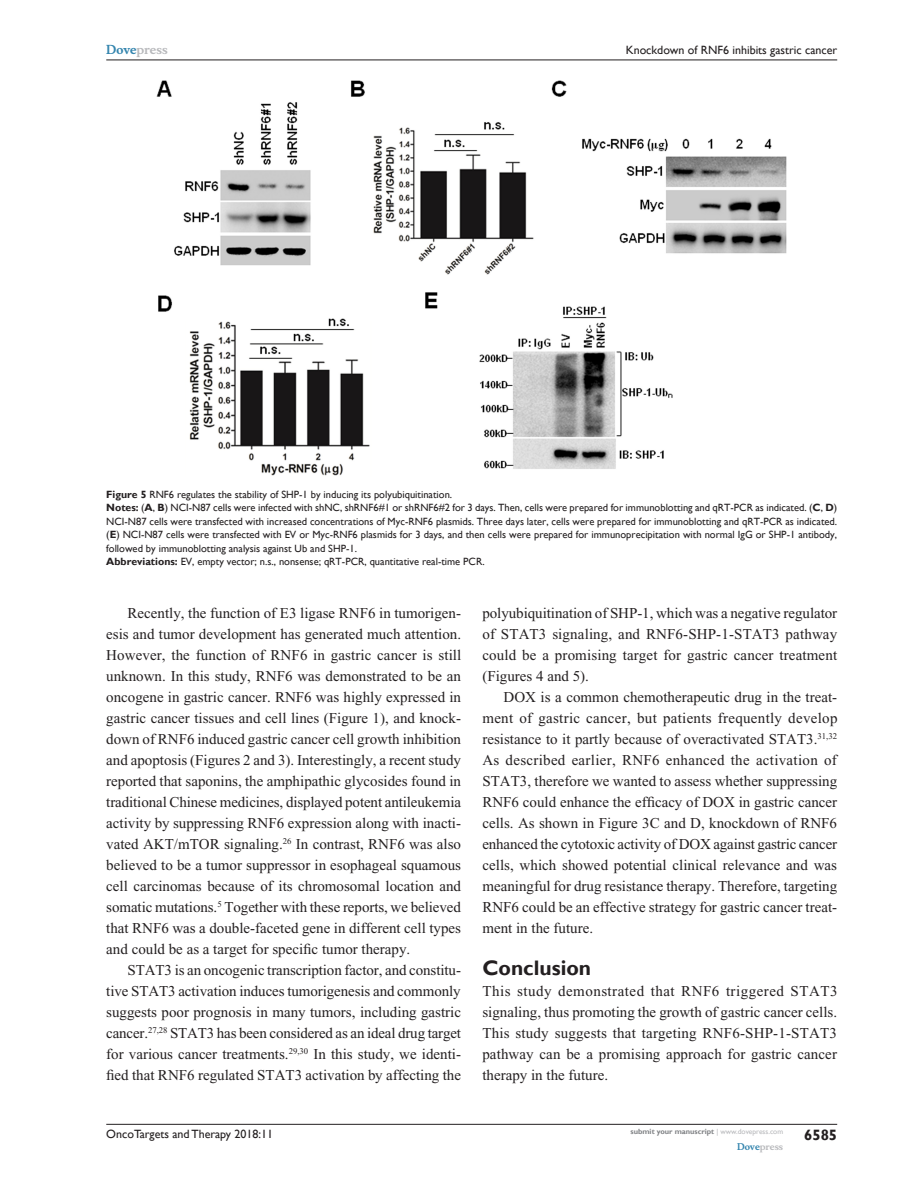
<style>
.page{position:relative;width:918px;height:1188px;background:#fff}
.page>*{position:absolute;margin:0;border:0;box-sizing:border-box;transform-origin:0 0}
.t1{font:700 21px "Gill Sans";color:#231f20}
.Tx{font:15px/21px "Times New Roman";color:#231f20;text-align:justify}
.TxF{font:15px/21px "Times New Roman";letter-spacing:.005em;color:#231f20;text-align:justify}
.t2{font:700 15px "Gill Sans";color:#231f20}
.t3{font:12px "Gill Sans";color:#231f20}
.t4{font:700 12px "Musee";color:#b8b9bc}
.FigSNRI{font:10.5px/13.5px "Gill Sans";color:#231f20;text-align:justify}
.FigC{font:10.5px "Gill Sans";color:#231f20}
.t5{font:700 9px "Musee";color:#b8b9bc}
.t6{font:700 7.5px "Gill Sans";color:#808285}
.s1{color:#3485ae}
.s2{font-weight:700}
.s3{font-weight:400;color:#b8b9bc}
</style>
<div class="page">
<hr style="left:106px;top:1124px;width:731px;height:1px;background:#231f20">
<hr style="left:106px;top:60px;width:731px;height:1px;background:#231f20">
<img style="left:157px;top:81px;width:630px;height:395px">
<p class="t4" style="left:106px;top:43px;width:63px"><span class="s1">Dove</span>press</p>
<p class="t3" style="left:626px;top:43px;width:213px">Knockdown of RN F6 inhibits gastric cancer</p>
<p class="FigC" style="left:106px;top:488px;width:348px"><span class="s2">Figure 5</span> RN F6 regulates the stability of SH P-1 by inducing its polyubiquitination.</p>
<p class="FigSNRI" style="left:106px;top:501px;width:732px"><span class="s2">Notes:</span> (<span class="s2">A</span>, <span class="s2">B</span>) NCI -N87 cells were infected with shNC, shRN F6#1 or shRN F6#2 for 3 days. Then, cells were prepared for immunoblotting and qRT-PCR as indicated. (<span class="s2">C</span>, <span class="s2">D</span>)<br>NCI -N87 cells were transfected with increased concentrations of Myc-RN F6 plasmids. Three days later, cells were prepared for immunoblotting and qRT-PCR as indicated. (<span class="s2">E</span>) NCI -N87 cells were transfected with EV or Myc-RN F6 plasmids for 3 days, and then cells were prepared for immunoprecipitation with normal IgG or SH P-1 antibody, followed by immunoblotting analysis against Ub and SH P-1.</p>
<p class="FigSNRI" style="left:106px;top:555px;width:380px"><span class="s2">Abbreviations:</span> EV, empty vector; n.s., nonsense; qRT-PCR, quantitative real-time PCR.</p>
<p class="Tx" style="left:106px;top:602px;width:357px;text-indent:21px">Recently, the function of E3 ligase RNF6 in tumorigen&shy;esis and tumor development has generated much attention.<br>However, the function of RNF6 in gastric cancer is still unknown. In this study, RNF6 was demonstrated to be an oncogene in gastric cancer. RNF6 was highly expressed in gastric cancer tissues and cell lines (Figure 1), and knock&shy;down of RNF6 induced gastric cancer cell growth inhibition and apoptosis (Figures 2 and 3). Interestingly, a recent study reported that saponins, the amphipathic glycosides found in traditional Chinese medicines, displayed potent antileukemia activity by suppressing RNF6 expression along with inacti&shy;vated AKT/mTOR signaling.<sup>26</sup> In contrast, RNF6 was also believed to be a tumor suppressor in esophageal squamous cell carcinomas because of its chromosomal location and somatic mutations.<sup>5</sup> Together with these reports, we believed that RNF6 was a double-faceted gene in different cell types and could be as a target for specific tumor therapy.</p>
<p class="Tx" style="left:106px;top:959px;width:356px;text-indent:21px">STAT3 is an oncogenic transcription factor, and constitu&shy;tive STAT3 activation induces tumorigenesis and commonly suggests poor prognosis in many tumors, including gastric cancer.<sup>27,28</sup> STAT3 has been considered as an ideal drug target for various cancer treatments.<sup>29,30</sup> In this study, we identi&shy;fied that RNF6 regulated STAT3 activation by affecting the</p>
<p class="Tx" style="left:482px;top:602px;width:356px">polyubiquitination of SHP-1, which was a negative regulator of STAT3 signaling, and RNF6-SHP-1-STAT3 pathway could be a promising target for gastric cancer treatment (Figures 4 and 5).</p>
<p class="Tx" style="left:482px;top:686px;width:357px;text-indent:21px">DOX is a common chemotherapeutic drug in the treat&shy;ment of gastric cancer, but patients frequently develop resistance to it partly because of overactivated STAT3.<sup>31,32<br></sup>As described earlier, RNF6 enhanced the activation of STAT3, therefore we wanted to assess whether suppressing RNF6 could enhance the efficacy of DOX in gastric cancer cells. As shown in Figure 3C and D, knockdown of RNF6 enhanced the cytotoxic activity of DOX against gastric cancer cells, which showed potential clinical relevance and was meaningful for drug resistance therapy. Therefore, targeting RNF6 could be an effective strategy for gastric cancer treat&shy;ment in the future.</p>
<h1 class="t1" style="left:482px;top:955px;width:110px">Conclusion</h1>
<p class="TxF" style="left:482px;top:980px;width:357px">This study demonstrated that RNF6 triggered STAT3 signaling, thus promoting the growth of gastric cancer cells.<br>This study suggests that targeting RNF6-SHP-1-STAT3 pathway can be a promising approach for gastric cancer therapy in the future.</p>
<p class="t3" style="left:106px;top:1127px;width:168px">OncoTargets and Therapy 2018:11</p>
<p class="t6" style="left:631px;top:1127px;width:154px">submit your manuscript <span class="s3">| www.dovepress.com</span></p>
<p class="t5" style="left:737px;top:1141px;width:48px"><span class="s1">Dove</span>press</p>
<p class="t2" style="left:804px;top:1126px;width:35px">6585</p>
</div>
